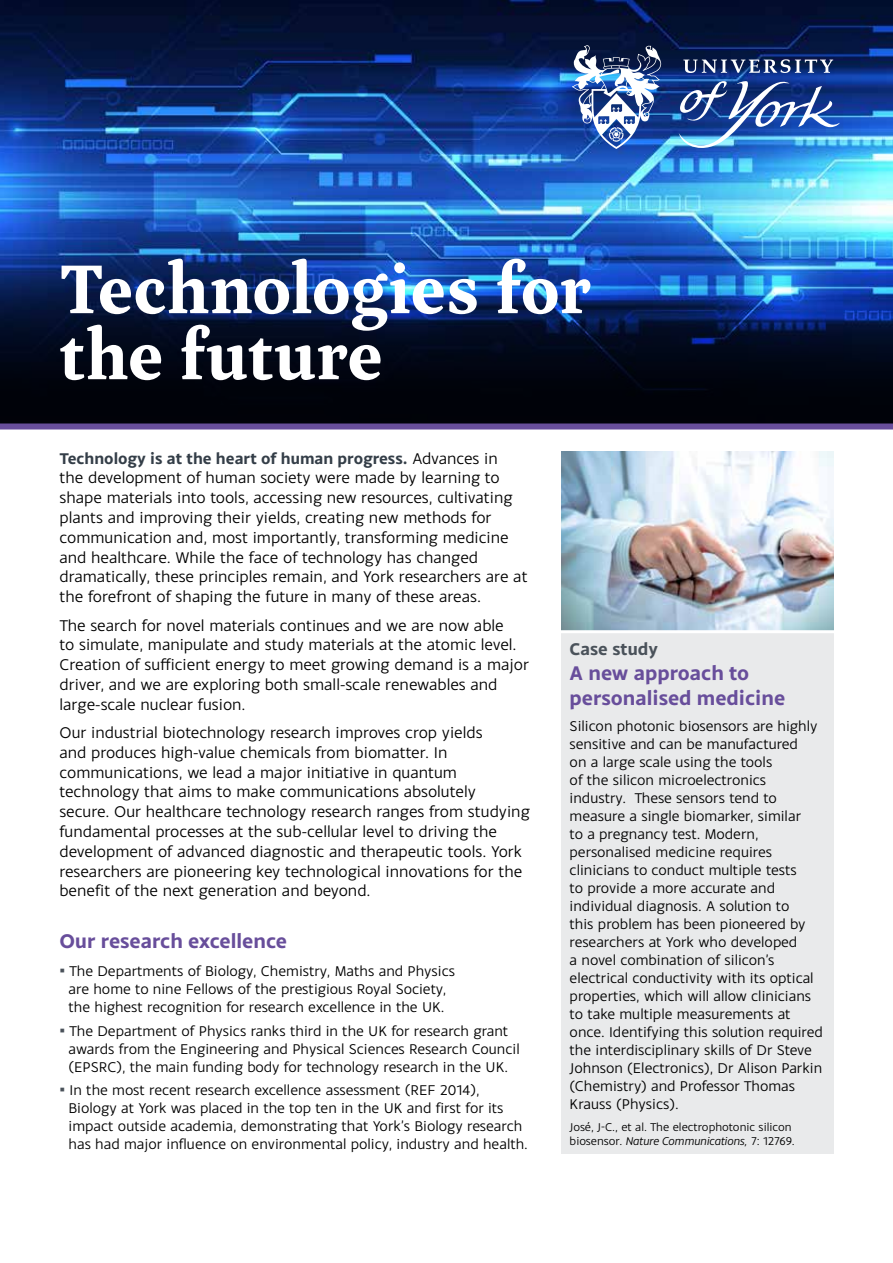
<style>
.page{position:relative;width:893px;height:1263px;background:#fff}
.page>*{position:absolute;margin:0;border:0;box-sizing:border-box;transform-origin:0 0}
.t1{font:700 72px/66px "Inka A Text";color:#fff}
.t2{font:700 21px/25.2px "Monsal Gothic";color:#684e9b}
.t3{font:700 18px "Monsal Gothic";color:#4a525a}
.t4{font:16.5px/19.8px "Monsal Gothic";color:#000}
.t5{font:15px/18px "Monsal Gothic";color:#000}
.t6{font:12px/13.5px "Monsal Gothic";color:#000}
.s1{font-weight:700;color:#343e48}
.s2{font-family:"Arial";font-size:16.5px;color:#4a525a}
.s3{font-style:italic}
</style>
<div class="page">
<img style="left:0;top:0;width:893px;height:171px">
<img style="left:0;top:171px;width:893px;height:252px">
<div style="left:561px;top:606px;width:272px;height:547px;background:#e9eaeb"></div>
<img style="left:572px;top:45px;width:268px;height:104px">
<div style="left:0;top:423px;width:893px;height:6px;background:#684e9b"></div>
<img style="left:561px;top:451px;width:272px;height:179px">
<hr style="left:556px;top:630px;width:282px;height:3px;background:#fff">
<h1 class="t1" style="left:60px;top:256px;width:534px">Technologies for the future</h1>
<p class="t4" style="left:60px;top:448px;width:470px"><span class="s1">Technology is at the heart of human progress.</span> Advances in<br>the development of human society were made by learning to shape materials into tools, accessing new resources, cultivating plants and improving their yields, creating new methods for communication and, most importantly, transforming medicine and healthcare. While the face of technology has changed dramatically, these principles remain, and York researchers are at the forefront of shaping the future in many of these areas.</p>
<p class="t4" style="left:60px;top:615px;width:471px">The search for novel materials continues and we are now able<br>to simulate, manipulate and study materials at the atomic level.<br>Creation of sufficient energy to meet growing demand is a major driver, and we are exploring both small-scale renewables and large-scale nuclear fusion.</p>
<p class="t4" style="left:60px;top:722px;width:472px">Our industrial biotechnology research improves crop yields<br>and produces high-value chemicals from biomatter. In communications, we lead a major initiative in quantum technology that aims to make communications absolutely secure. Our healthcare technology research ranges from studying fundamental processes at the sub-cellular level to driving the development of advanced diagnostic and therapeutic tools. York researchers are pioneering key technological innovations for the benefit of the next generation and beyond.</p>
<h2 class="t2" style="left:60px;top:928px;width:229px">Our research excellence</h2>
<p class="t5" style="left:60px;top:961px;width:397px;text-align:center"><span class="s2">▪</span> The Departments of Biology, Chemistry, Maths and Physics are home to nine Fellows of the prestigious Royal Society, the highest recognition for research excellence in the UK.</p>
<p class="t5" style="left:69px;top:1021px;width:453px;text-indent:-9px"><span class="s2">▪</span> The Department of Physics ranks third in the UK for research grant awards from the Engineering and Physical Sciences Research Council (EPSRC), the main funding body for technology research in the UK.</p>
<p class="t5" style="left:69px;top:1081px;width:461px;text-indent:-9px"><span class="s2">▪</span> In the most recent research excellence assessment (REF 2014), Biology at York was placed in the top ten in the UK and first for its impact outside academia, demonstrating that York’s Biology research has had major influence on environmental policy, industry and health.</p>
<p class="t3" style="left:570px;top:637px;width:90px">Case study</p>
<h2 class="t2" style="left:570px;top:660px;width:217px">A new approach to personalised medicine</h2>
<p class="t5" style="left:570px;top:717px;width:255px">Silicon photonic biosensors are highly sensitive and can be manufactured<br>on a large scale using the tools<br>of the silicon microelectronics industry. These sensors tend to measure a single biomarker, similar<br>to a pregnancy test. Modern, personalised medicine requires clinicians to conduct multiple tests<br>to provide a more accurate and individual diagnosis. A solution to<br>this problem has been pioneered by researchers at York who developed<br>a novel combination of silicon’s electrical conductivity with its optical properties, which will allow clinicians to take multiple measurements at once. Identifying this solution required the interdisciplinary skills of Dr Steve Johnson (Electronics), Dr Alison Parkin (Chemistry) and Professor Thomas Krauss (Physics).</p>
<p class="t6" style="left:570px;top:1120px;width:227px">José, J-C., et al. The electrophotonic silicon biosensor. <span class="s3">Nature Communications,</span> 7: 12769.</p>
</div>
